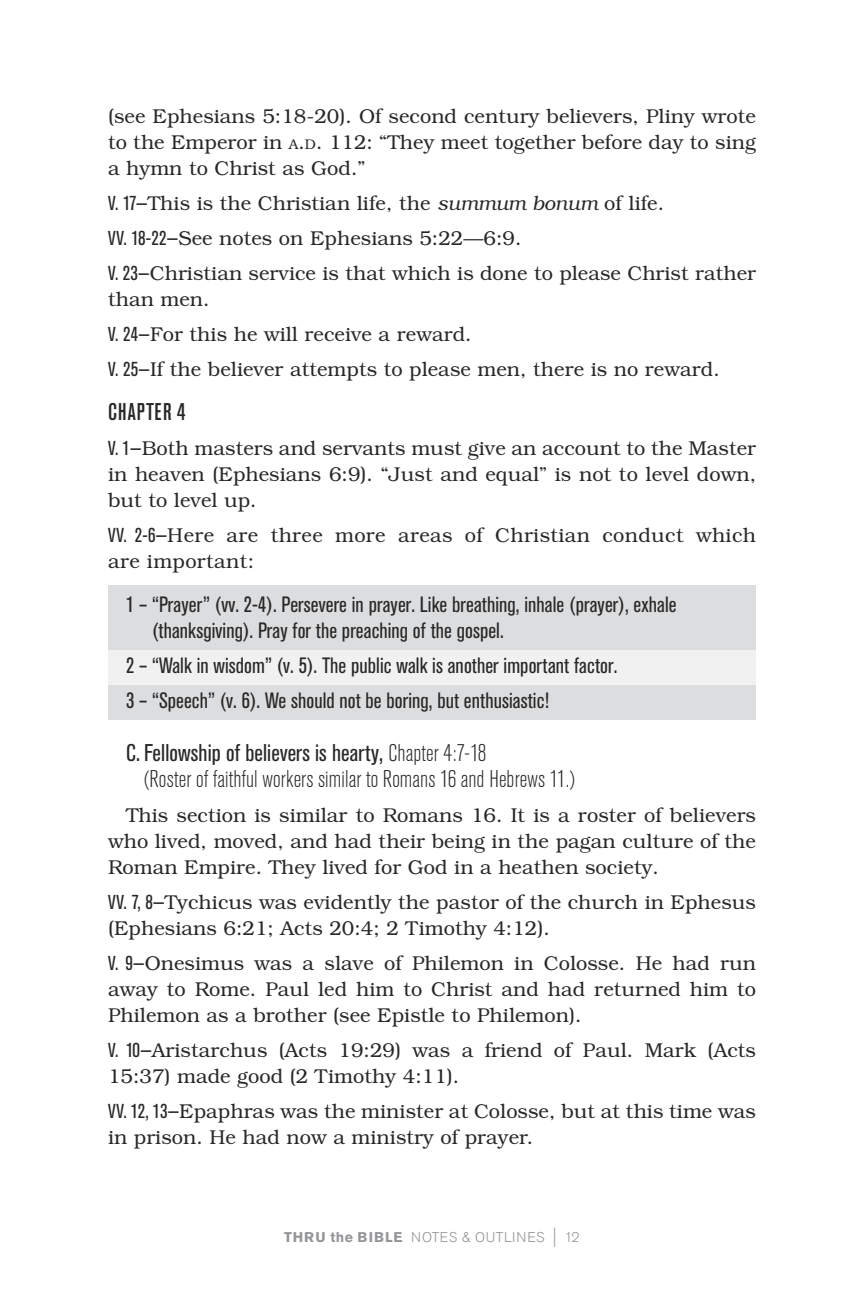
<style>
.page{position:relative;width:864px;height:1296px;background:#fff}
.page>*{position:absolute;margin:0;border:0;box-sizing:border-box;transform-origin:0 0}
.t1{font:300 condensed 24px/26px "Akzidenz Grotesk Std";letter-spacing:.005em;color:#292829}
.t2{font:500 condensed 24px "Akzidenz Grotesk Std";letter-spacing:.045em;color:#292829}
.t3{font:condensed 22px/26px "Akzidenz Grotesk Std";letter-spacing:.005em;color:#292829}
.t4{font:300 20px/26px "Bookman";letter-spacing:.005em;color:#292829}
.t5{font:300 14px "Akzidenz Grotesk Std";letter-spacing:.035em;color:#939598}
.s1{font-size:14px}
.s2{font-style:inherit}
.s3{font-family:"Akzidenz Grotesk Std";font-weight:400;font-stretch:condensed}
.s4{font-style:italic}
.s5{font-weight:400}
.s6{font-weight:700}
.s7{font-size:21px}
</style>
<div class="page">
<div style="left:108px;top:586px;width:648px;height:134px;background:#dcddde"></div>
<div style="left:108px;top:650px;width:648px;height:34px;background:#f1f1f2"></div>
<p class="t4" style="left:108px;top:103px;width:650px;text-align:justify">(see Ephesians 5:18-20). Of second century believers, Pliny wrote to the Emperor in <span class="s1">a</span><span class="s2">.</span><span class="s1">d</span><span class="s2">.</span> 112: “They meet together before day to sing a hymn to Christ as God.”</p>
<p class="t4" style="left:108px;top:186px;width:650px;line-height:35px"><span class="s3">V. 17—</span>This is the Christian life, the <span class="s4">summum bonum</span> of life.<br><span class="s3">VV. 18-22—</span>See notes on Ephesians 5:22—6:9.<br><span class="s3">V. 23—</span>Christian service is that which is done to please Christ rather</p>
<p class="t4" style="left:108px;top:282px;width:613px;line-height:35px">than men.<br><span class="s3">V. 24—</span>For this he will receive a reward.<br><span class="s3">V. 25—</span>If the believer attempts to please men, there is no reward.</p>
<p class="t2" style="left:108px;top:398px;width:79px">CHAPTER 4</p>
<p class="t4" style="left:108px;top:435px;width:650px;text-align:justify"><span class="s3">V. 1—</span>Both masters and servants must give an account to the Master in heaven (Ephesians 6:9). “Just and equal” is not to level down, but to level up.</p>
<p class="t4" style="left:108px;top:522px;width:650px"><span class="s3">VV. 2-6—</span>Here are three more areas of Christian conduct which are important:</p>
<p class="t3" style="left:152px;top:592px;width:526px;text-indent:-26px">1 – “Prayer” (vv. 2-4). Persevere in prayer. Like breathing, inhale (prayer), exhale (thanksgiving). Pray for the preaching of the gospel.</p>
<p class="t3" style="left:126px;top:648px;width:493px;line-height:35px">2 – “Walk in wisdom” (v. 5). The public walk is another important factor.<br>3 – “Speech” (v. 6). We should not be boring, but enthusiastic!</p>
<p class="t1" style="left:144px;top:740px;width:433px;text-indent:-18px"><span class="s5">C. Fellowship of believers is hearty,</span> Chapter 4:7-18<br>(Roster of faithful workers similar to Romans 16 and Hebrews 11.)</p>
<p class="t4" style="left:108px;top:802px;width:650px;text-align:justify;text-indent:18px">This section is similar to Romans 16. It is a roster of believers who lived, moved, and had their being in the pagan culture of the Roman Empire. They lived for God in a heathen society.</p>
<p class="t4" style="left:108px;top:889px;width:650px"><span class="s3">VV. 7, 8—</span>Tychicus was evidently the pastor of the church in Ephesus (Ephesians 6:21; Acts 20:4; 2 Timothy 4:12).</p>
<p class="t4" style="left:108px;top:950px;width:650px;text-align:justify"><span class="s3">V. 9—</span>Onesimus was a slave of Philemon in Colosse. He had run away to Rome. Paul led him to Christ and had returned him to Philemon as a brother (see Epistle to Philemon).</p>
<p class="t4" style="left:108px;top:1037px;width:650px"><span class="s3">V. 10—</span>Aristarchus (Acts 19:29) was a friend of Paul. Mark (Acts<br>15:37) made good (2 Timothy 4:11).</p>
<p class="t4" style="left:108px;top:1098px;width:649px"><span class="s3">VV. 12, 13—</span>Epaphras was the minister at Colosse, but at this time was in prison. He had now a ministry of prayer.</p>
<p class="t5" style="left:284px;top:1229px;width:297px"><span class="s6">THRU the BIBLE</span> NOTES &amp; OUTLINES <span class="s7">|</span> 12</p>
</div>
